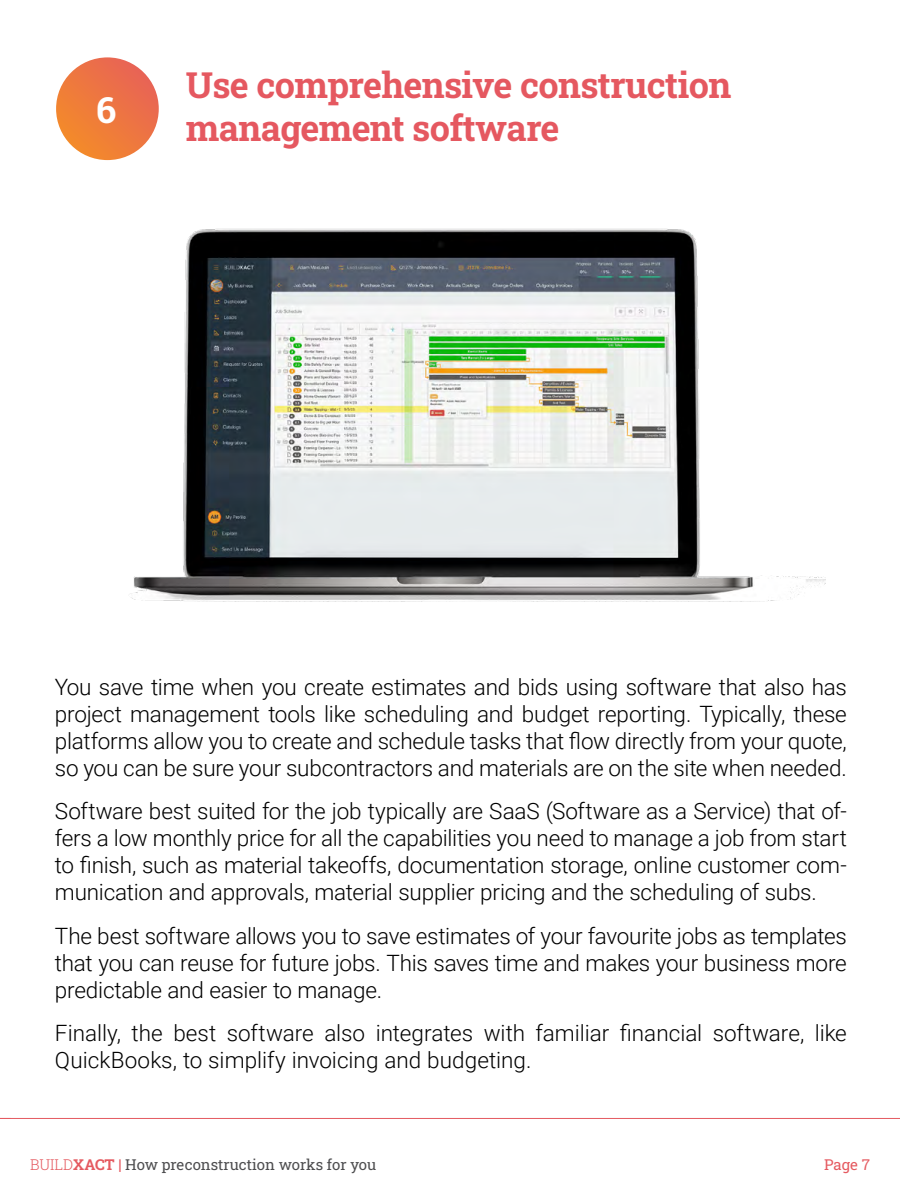
<style>
.page{position:relative;width:900px;height:1200px;background:#fff}
.page>*{position:absolute;margin:0;border:0;box-sizing:border-box;transform-origin:0 0}
.t1{font:700 36px/43.2px "Roboto Slab";letter-spacing:-.02em;color:#e55860}
.t2{font:700 36px "Roboto Slab";color:#fff}
.t3{font:300 22.5px/27px "Roboto";letter-spacing:-.005em;color:#000;text-align:justify}
.t4{font:15px "Roboto Slab";color:#4d4d4f}
.t5{font:15px "Roboto Slab";color:#e55a60}
.s1{font-weight:300;color:#e55a60}
.s2{font-weight:700;color:#e55a60}
</style>
<div class="page">
<svg style="left:56px;top:57px;width:103px;height:103px;background:#ed7841"></svg>
<img style="left:130px;top:228px;width:696px;height:374px">
<hr style="left:0;top:1118px;width:900px;height:1px;background:#e55a60">
<h1 class="t2" style="left:96px;top:85px;width:22px">6</h1>
<h1 class="t1" style="left:186px;top:62px;width:547px">Use comprehensive construction management software</h1>
<p class="t3" style="left:55px;top:673px;width:793px">You save time when you create estimates and bids using software that also has project management tools like scheduling and budget reporting. Typically, these platforms allow you to create and schedule tasks that flow directly from your quote, so you can be sure your subcontractors and materials are on the site when needed.</p>
<p class="t3" style="left:55px;top:797px;width:793px">Software best suited for the job typically are SaaS (Software as a Service) that of&shy;fers a low monthly price for all the capabilities you need to manage a job from start to finish, such as material takeoffs, documentation storage, online customer com&shy;munication and approvals, material supplier pricing and the scheduling of subs.</p>
<p class="t3" style="left:55px;top:921px;width:793px">The best software allows you to save estimates of your favourite jobs as templates that you can reuse for future jobs. This saves time and makes your business more predictable and easier to manage.</p>
<p class="t3" style="left:55px;top:1018px;width:794px">Finally, the best software also integrates with familiar financial software, like<br>QuickBooks, to simplify invoicing and budgeting.</p>
<p class="t4" style="left:30px;top:1154px;width:348px"><span class="s1">BUILD</span><span class="s2">XACT |</span> How preconstruction works for you</p>
<p class="t5" style="left:824px;top:1154px;width:47px">Page 7</p>
</div>
